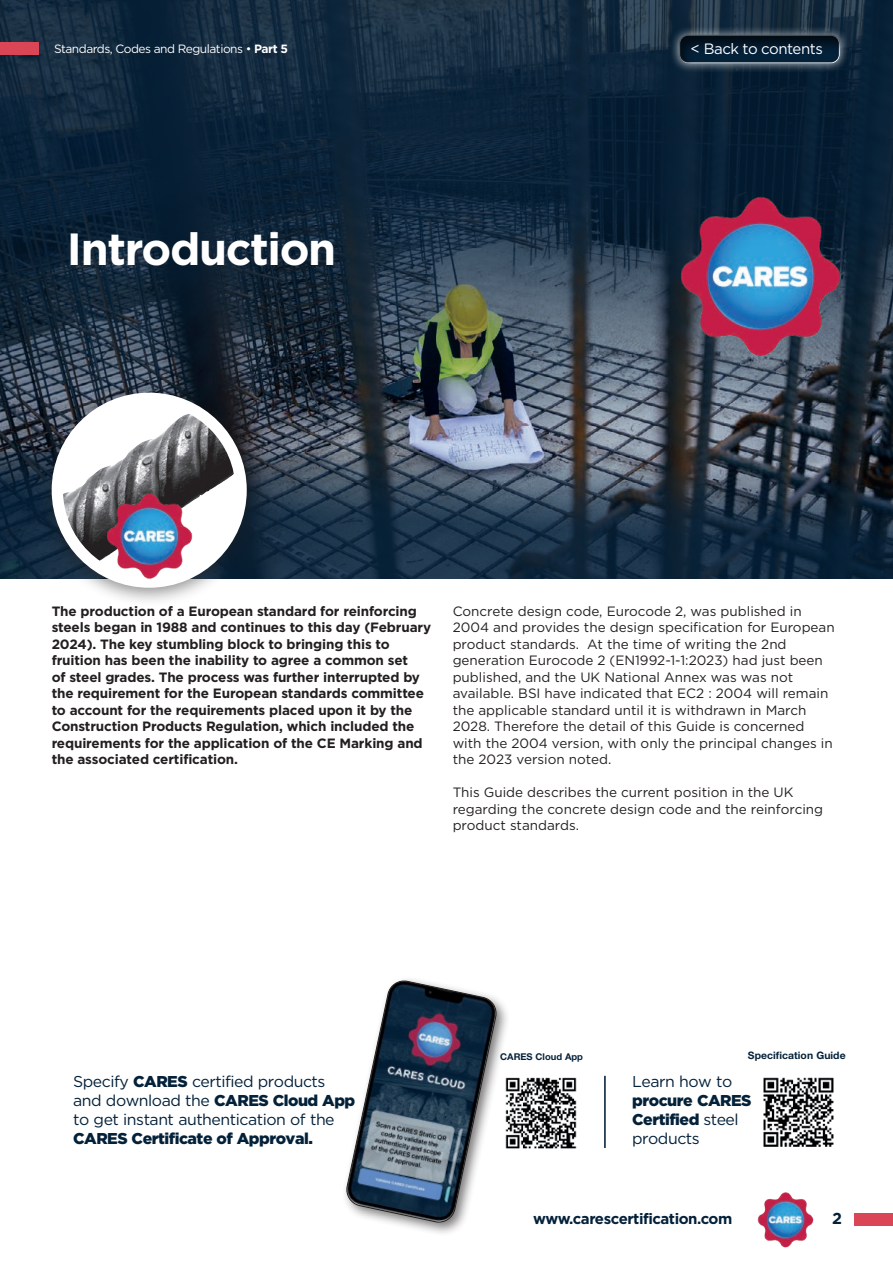
<style>
.page{position:relative;width:893px;height:1263px;background:#fff}
.page>*{position:absolute;margin:0;border:0;box-sizing:border-box;transform-origin:0 0}
.t1{font:700 45px "Gotham";letter-spacing:-.03em;color:#fff}
.t2{font:700 15.9px "Gotham";color:#04213a}
.t3{font:15.75px/18.9px "Gotham";letter-spacing:-.03em;color:#04213a}
.t4{font:900 15.75px/18.9px "Gotham";letter-spacing:-.03em;color:#04213a}
.t5{font:700 15px "Gotham";letter-spacing:-.03em;color:#04213a}
.t6{font:15px "Gotham";letter-spacing:-.03em;color:#fff}
.t7{font:13.5px/16.5px "Gotham";color:#231f20}
.t8{font:700 13.5px/16.5px "Gotham";letter-spacing:-.01em;color:#231f20}
.t9{font:12px "Gotham";letter-spacing:-.04em;color:#fff}
.t10{font:700 10.2px "Helvetica Neue LT Pro";letter-spacing:.005em;color:#04213a}
.t11{font:700 9.3px "Helvetica Neue LT Pro";color:#04213a}
.s1{font-weight:700}
.s2{font-weight:900}
.s3{font-weight:400}
</style>
<div class="page">
<div style="left:854px;top:1213px;width:39px;height:12px;background:#da4655"></div>
<img style="left:757px;top:1192px;width:57px;height:56px">
<img style="left:0;top:424px;width:893px;height:28px">
<svg style="left:0;top:0;width:893px;height:424px;background:#1c3042"></svg>
<svg style="left:0;top:452px;width:893px;height:126px;background:#25384b"></svg>
<div style="left:0;top:42px;width:39px;height:12px;background:#da4655"></div>
<div style="left:669px;top:25px;width:180px;height:48px;background:#fff;opacity:.75"></div>
<div style="left:679px;top:34px;width:162px;height:31px;background:#231f20;opacity:.75"></div>
<img style="left:675px;top:190px;width:168px;height:169px">
<img style="left:511px;top:1077px;width:66px;height:72px">
<img style="left:763px;top:1077px;width:71px;height:70px">
<div style="left:341px;top:975px;width:170px;height:262px;background:#231f20;opacity:.61"></div>
<svg style="left:345px;top:979px;width:153px;height:245px"></svg>
<hr style="left:604px;top:1076px;width:2px;height:72px;background:#04213a">
<div style="left:36px;top:380px;width:226px;height:227px;background:#231f20;opacity:.51"></div>
<div style="left:57px;top:398px;width:184px;height:184px;background:#fff;border-radius:50%"></div>
<img style="left:58px;top:412px;width:181px;height:152px">
<div style="left:52px;top:393px;width:195px;height:195px;border:11px solid #fff;border-radius:50%"></div>
<img style="left:104px;top:490px;width:90px;height:90px;border-radius:45px">
<p class="t9" style="left:54px;top:42px;width:235px">Standards, Codes and Regulations • <span class="s1">Part 5</span></p>
<h1 class="t1" style="left:67px;top:223px;width:271px">Introduction</h1>
<p class="t6" style="left:690px;top:40px;width:134px">&lt; Back to contents</p>
<p class="t8" style="left:52px;top:602px;width:381px">The production of a European standard for reinforcing steels began in 1988 and continues to this day (February 2024). The key stumbling block to bringing this to fruition has been the inability to agree a common set<br>of steel grades. The process was further interrupted by the requirement for the European standards committee to account for the requirements placed upon it by the Construction Products Regulation, which included the requirements for the application of the CE Marking and the associated certification.</p>
<p class="t7" style="left:453px;top:602px;width:384px">Concrete design code, Eurocode 2, was published in 2004 and provides the design specification for European product standards. At the time of writing the 2nd generation Eurocode 2 (EN1992-1-1:2023) had just been published, and the UK National Annex was was not available. BSI have indicated that EC2 : 2004 will remain the applicable standard until it is withdrawn in March 2028. Therefore the detail of this Guide is concerned with the 2004 version, with only the principal changes in the 2023 version noted.</p>
<p class="t7" style="left:453px;top:784px;width:372px">This Guide describes the current position in the UK regarding the concrete design code and the reinforcing product standards.</p>
<p class="t3" style="left:73px;top:1072px;width:284px">Specify <span class="s2">CARES</span> certified products and download the <span class="s2">CARES Cloud App </span>to get instant authentication of the</p>
<p class="t4" style="left:73px;top:1128px;width:241px">CARES Certificate of Approval.</p>
<p class="t11" style="left:500px;top:1051px;width:84px">CARES Cloud App</p>
<p class="t10" style="left:748px;top:1049px;width:99px">Specification Guide</p>
<p class="t3" style="left:632px;top:1072px;width:102px">Learn how to</p>
<p class="t4" style="left:632px;top:1091px;width:121px">procure CARES<br>Certified <span class="s3">steel products</span></p>
<p class="t5" style="left:533px;top:1210px;width:201px">www.carescertification.com</p>
<p class="t2" style="left:832px;top:1209px;width:11px">2</p>
</div>
